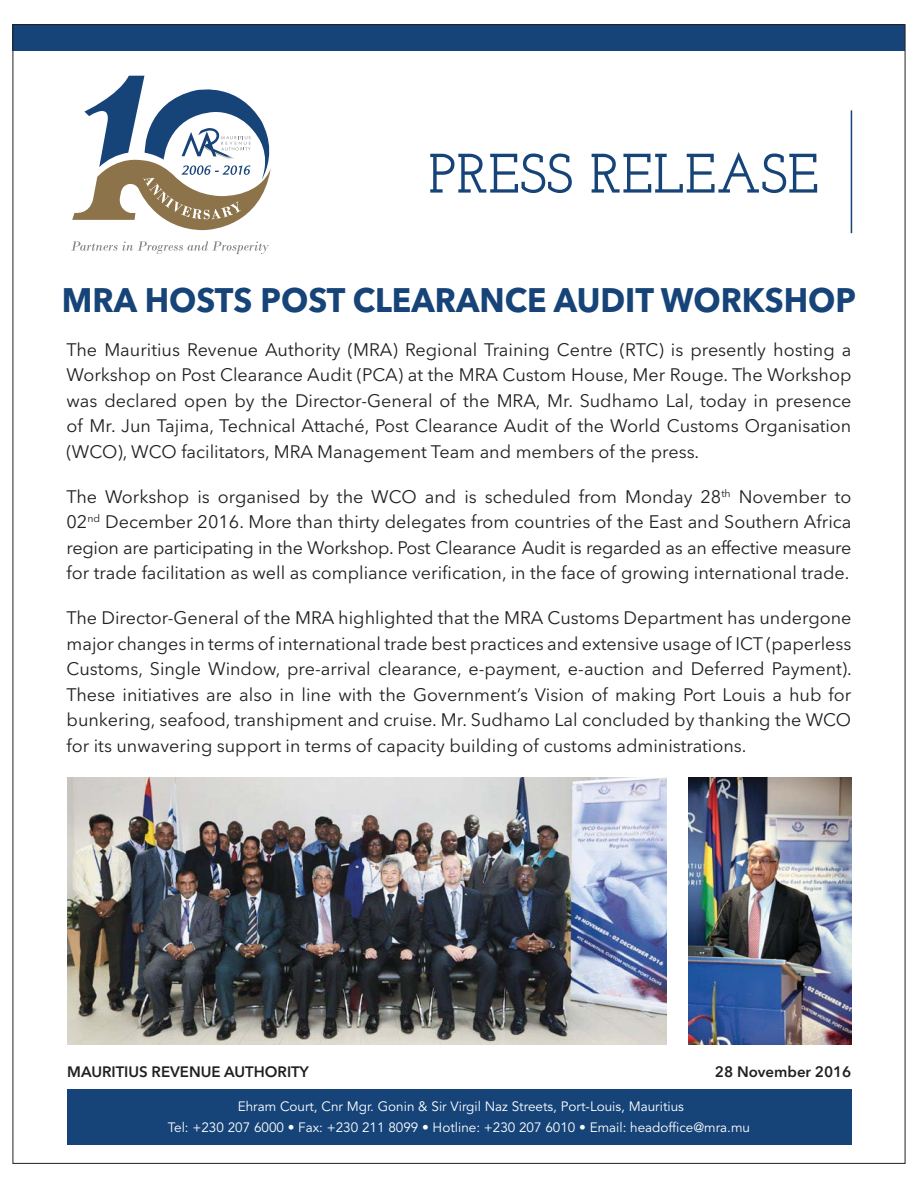
<style>
.page{position:relative;width:918px;height:1188px;background:#fff}
.page>*{position:absolute;margin:0;border:0;box-sizing:border-box;transform-origin:0 0}
.t1{font:600 55.5px "Josefin Slab";color:#164479}
.t2{font:700 33.75px "Avenir Next LT Pro";color:#164479;scale:.95 1}
.t3{font:18px/25.5px "Avenir Next LT Pro";color:#231f20;text-align:justify}
.t4{font:600 15px "Avenir Next LT Pro";color:#231f20}
.t5{font:13.5px/21px "Avenir LT Std";color:#fff;text-align:center}
</style>
<div class="page">
<div style="left:13px;top:24px;width:892px;height:27px;background:#164479"></div>
<div style="left:67px;top:1089px;width:784px;height:56px;background:#164479"></div>
<hr style="left:851px;top:110px;width:1px;height:123px;background:#164479">
<svg style="left:72px;top:76px;width:199px;height:155px"></svg>
<svg style="left:71px;top:241px;width:198px;height:13px"></svg>
<img style="left:67px;top:777px;width:600px;height:267px">
<img style="left:688px;top:777px;width:163px;height:267px">
<h1 class="t1" style="left:428px;top:151px;width:392px">PRESS RELEASE</h1>
<h2 class="t2" style="left:62px;top:280px;width:837px">MRA HOSTS POST CLEARANCE AUDIT WORKSHOP</h2>
<p class="t3" style="left:67px;top:339px;width:786px">The Mauritius Revenue Authority (MRA) Regional Training Centre (RTC) is presently hosting a Workshop on Post Clearance Audit (PCA) at the MRA Custom House, Mer Rouge. The Workshop was declared open by the Director-General of the MRA, Mr. Sudhamo Lal, today in presence of Mr. Jun Tajima, Technical Attaché, Post Clearance Audit of the World Customs Organisation (WCO), WCO facilitators, MRA Management Team and members of the press.</p>
<p class="t3" style="left:67px;top:486px;width:786px">The Workshop is organised by the WCO and is scheduled from Monday 28<sup>th</sup> November to 02<sup>nd</sup> December 2016. More than thirty delegates from countries of the East and Southern Africa region are participating in the Workshop. Post Clearance Audit is regarded as an effective measure for trade facilitation as well as compliance verification, in the face of growing international trade.</p>
<p class="t3" style="left:67px;top:607px;width:787px">The Director-General of the MRA highlighted that the MRA Customs Department has undergone major changes in terms of international trade best practices and extensive usage of ICT (paperless Customs, Single Window, pre-arrival clearance, e-payment, e-auction and Deferred Payment).<br>These initiatives are also in line with the Government’s Vision of making Port Louis a hub for bunkering, seafood, transhipment and cruise. Mr. Sudhamo Lal concluded by thanking the WCO for its unwavering support in terms of capacity building of customs administrations.</p>
<p class="t4" style="left:67px;top:1063px;width:243px">MAURITIUS REVENUE AUTHORITY</p>
<p class="t4" style="left:715px;top:1063px;width:138px">28 November 2016</p>
<p class="t5" style="left:168px;top:1097px;width:584px">Ehram Court, Cnr Mgr. Gonin &amp; Sir Virgil Naz Streets, Port-Louis, Mauritius<br>Tel: +230 207 6000 • Fax: +230 211 8099 • Hotline: +230 207 6010 • Email: headoffice@mra.mu</p>
</div>
